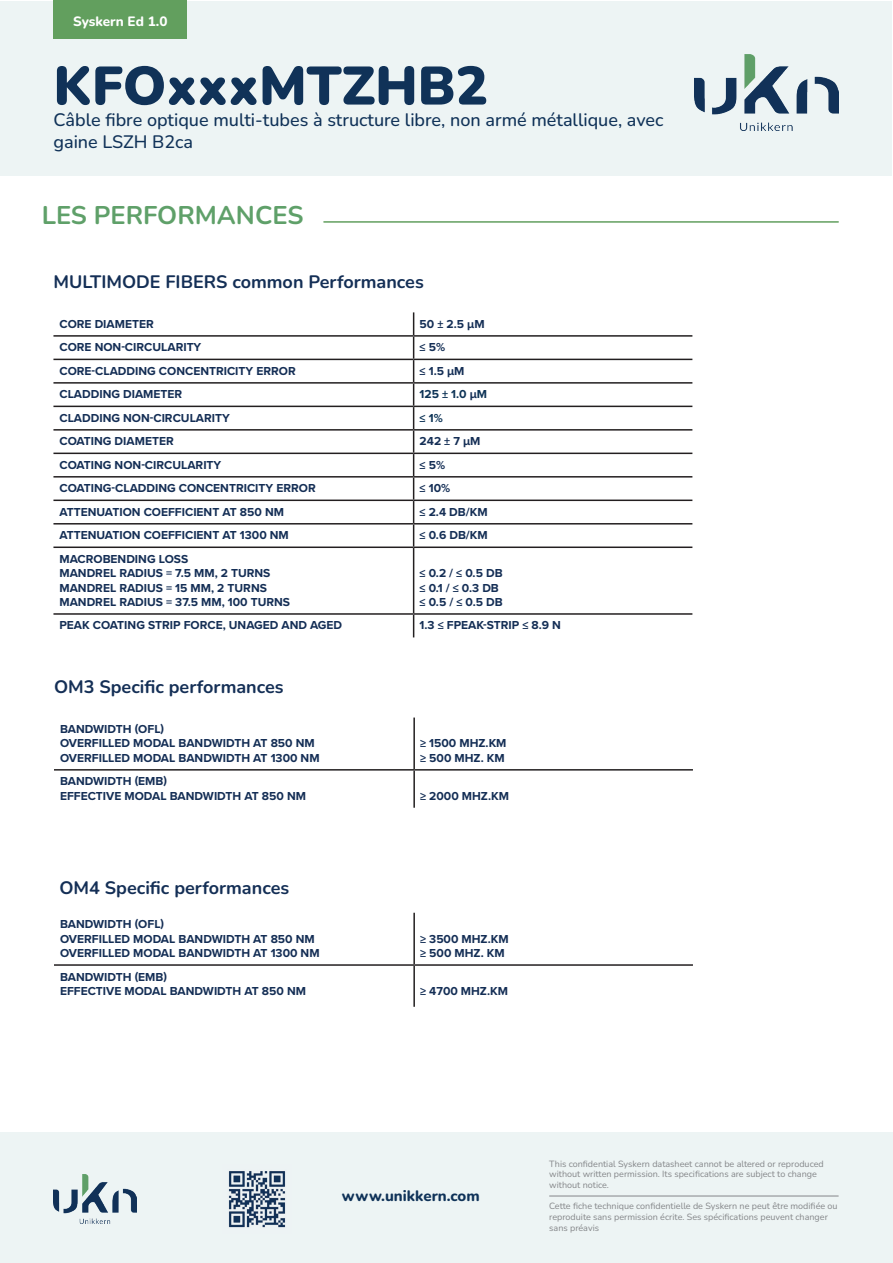
<style>
.page{position:relative;width:893px;height:1263px;background:#fff}
.page>*{position:absolute;margin:0;border:0;box-sizing:border-box;transform-origin:0 0}
.t1{font:900 54px "Nunito";color:#103258}
.t2{font:700 25.5px "Nunito";color:#5fa069}
.t3{font:500 18px/21.6px "Nunito";color:#103258}
.t4{font:700 18px "Nunito";color:#142f56}
.t5{font:800 15px "Nunito";color:#0f3258}
.t6{font:800 13.5px "Nunito";color:#fff}
.t7{font:700 12px/14.4px "Proxima Nova";color:#142e55}
.t8{font:700 12px "Proxima Nova";color:#0d3356}
.t9{font:9px/10.8px "Nunito";color:#848689}
.s1{color:#142e55}
</style>
<div class="page">
<div style="left:0;top:1px;width:891px;height:175px;background:#edf4f4"></div>
<div style="left:53px;top:0;width:134px;height:39px;background:#629f5e"></div>
<img style="left:694px;top:54px;width:144px;height:76px">
<div style="left:0;top:1132px;width:893px;height:131px;background:#edf4f4"></div>
<img style="left:228px;top:1171px;width:58px;height:57px">
<hr style="left:549px;top:1195px;width:290px;height:1px;background:#848689">
<img style="left:54px;top:1175px;width:83px;height:48px">
<hr style="left:53px;top:335px;width:361px;height:2px;background:#231f20">
<hr style="left:414px;top:335px;width:278px;height:2px;background:#231f20">
<hr style="left:53px;top:359px;width:361px;height:1px;background:#231f20">
<hr style="left:414px;top:359px;width:278px;height:1px;background:#231f20">
<hr style="left:53px;top:382px;width:361px;height:2px;background:#231f20">
<hr style="left:414px;top:382px;width:278px;height:2px;background:#231f20">
<hr style="left:53px;top:406px;width:361px;height:1px;background:#231f20">
<hr style="left:414px;top:406px;width:278px;height:1px;background:#231f20">
<hr style="left:53px;top:429px;width:361px;height:2px;background:#231f20">
<hr style="left:414px;top:429px;width:278px;height:2px;background:#231f20">
<hr style="left:53px;top:453px;width:361px;height:1px;background:#231f20">
<hr style="left:414px;top:453px;width:278px;height:1px;background:#231f20">
<hr style="left:53px;top:476px;width:361px;height:2px;background:#231f20">
<hr style="left:414px;top:476px;width:278px;height:2px;background:#231f20">
<hr style="left:53px;top:499px;width:361px;height:2px;background:#231f20">
<hr style="left:414px;top:499px;width:278px;height:2px;background:#231f20">
<hr style="left:53px;top:523px;width:361px;height:1px;background:#231f20">
<hr style="left:414px;top:523px;width:278px;height:1px;background:#231f20">
<svg style="left:413px;top:312px;width:1px;height:234px"></svg>
<hr style="left:53px;top:546px;width:361px;height:2px;background:#231f20">
<hr style="left:414px;top:546px;width:278px;height:2px;background:#231f20">
<hr style="left:413px;top:548px;width:1px;height:65px;background:#231f20">
<hr style="left:53px;top:613px;width:361px;height:2px;background:#231f20">
<hr style="left:414px;top:613px;width:278px;height:2px;background:#231f20">
<svg style="left:413px;top:615px;width:1px;height:22px"></svg>
<hr style="left:413px;top:913px;width:2px;height:51px;background:#231f20">
<hr style="left:54px;top:964px;width:360px;height:2px;background:#231f20">
<hr style="left:414px;top:964px;width:279px;height:2px;background:#231f20">
<hr style="left:413px;top:966px;width:2px;height:41px;background:#231f20">
<hr style="left:413px;top:717px;width:2px;height:52px;background:#231f20">
<hr style="left:54px;top:769px;width:360px;height:1px;background:#231f20">
<hr style="left:414px;top:769px;width:279px;height:1px;background:#231f20">
<hr style="left:413px;top:770px;width:2px;height:38px;background:#231f20">
<hr style="left:324px;top:221px;width:514px;height:2px;background:#629f5e">
<p class="t6" style="left:73px;top:12px;width:96px">Syskern Ed 1.0</p>
<h1 class="t1" style="left:53px;top:47px;width:436px">KFOxxxMTZHB2</h1>
<h3 class="t3" style="left:53px;top:108px;width:612px">Câble fibre optique multi-tubes à structure libre, non armé métallique, avec gaine LSZH B2ca</h3>
<h2 class="t2" style="left:42px;top:197px;width:263px">LES PERFORMANCES</h2>
<h3 class="t4" style="left:53px;top:269px;width:372px">MULTIMODE FIBERS common Performances</h3>
<p class="t7" style="left:59px;top:316px;width:96px">CORE DIAMETER</p>
<p class="t7" style="left:420px;top:316px;width:66px">50 ± 2.5 µM</p>
<p class="t7" style="left:59px;top:340px;width:143px">CORE NON-CIRCULARITY</p>
<p class="t7" style="left:420px;top:340px;width:27px">≤ 5%</p>
<p class="t7" style="left:59px;top:363px;width:238px">CORE-CLADDING CONCENTRICITY ERROR</p>
<p class="t7" style="left:420px;top:363px;width:46px">≤ 1.5 µM</p>
<p class="t7" style="left:59px;top:387px;width:124px">CLADDING DIAMETER</p>
<p class="t8" style="left:420px;top:385px;width:69px">125 ± 1.0 <span class="s1">µ</span>M</p>
<p class="t7" style="left:59px;top:410px;width:172px">CLADDING NON-CIRCULARITY</p>
<p class="t8" style="left:420px;top:409px;width:25px">≤ 1%</p>
<p class="t7" style="left:59px;top:434px;width:116px">COATING DIAMETER</p>
<p class="t7" style="left:420px;top:434px;width:62px">242 ± 7 µM</p>
<p class="t7" style="left:59px;top:457px;width:163px">COATING NON-CIRCULARITY</p>
<p class="t7" style="left:420px;top:457px;width:27px">≤ 5%</p>
<p class="t7" style="left:59px;top:481px;width:258px">COATING-CLADDING CONCENTRICITY ERROR</p>
<p class="t7" style="left:420px;top:481px;width:32px">≤ 10%</p>
<p class="t7" style="left:59px;top:504px;width:226px">ATTENUATION COEFFICIENT AT 850 NM</p>
<p class="t7" style="left:420px;top:504px;width:70px">≤ 2.4 DB/KM</p>
<p class="t7" style="left:59px;top:528px;width:231px">ATTENUATION COEFFICIENT AT 1300 NM</p>
<p class="t7" style="left:420px;top:528px;width:70px">≤ 0.6 DB/KM</p>
<p class="t7" style="left:59px;top:551px;width:232px">MACROBENDING LOSS<br>MANDREL RADIUS = 7.5 MM, 2 TURNS<br>MANDREL RADIUS = 15 MM, 2 TURNS<br>MANDREL RADIUS = 37.5 MM, 100 TURNS</p>
<p class="t7" style="left:420px;top:566px;width:85px">≤ 0.2 / ≤ 0.5 DB ≤ 0.1 / ≤ 0.3 DB ≤ 0.5 / ≤ 0.5 DB</p>
<p class="t7" style="left:59px;top:618px;width:284px">PEAK COATING STRIP FORCE, UNAGED AND AGED</p>
<p class="t7" style="left:420px;top:618px;width:143px">1.3 ≤ FPEAK-STRIP ≤ 8.9 N</p>
<h3 class="t4" style="left:54px;top:674px;width:231px">OM3 Specific performances</h3>
<p class="t7" style="left:60px;top:721px;width:261px">BANDWIDTH (OFL)<br>OVERFILLED MODAL BANDWIDTH AT 850 NM<br>OVERFILLED MODAL BANDWIDTH AT 1300 NM</p>
<p class="t7" style="left:60px;top:774px;width:248px">BANDWIDTH (EMB)<br>EFFECTIVE MODAL BANDWIDTH AT 850 NM</p>
<h3 class="t4" style="left:60px;top:875px;width:231px">OM4 Specific performances</h3>
<p class="t7" style="left:60px;top:917px;width:261px">BANDWIDTH (OFL)<br>OVERFILLED MODAL BANDWIDTH AT 850 NM<br>OVERFILLED MODAL BANDWIDTH AT 1300 NM</p>
<p class="t7" style="left:60px;top:969px;width:248px">BANDWIDTH (EMB)<br>EFFECTIVE MODAL BANDWIDTH AT 850 NM</p>
<p class="t7" style="left:420px;top:736px;width:88px">≥ 1500 MHZ.KM ≥ 500 MHZ. KM</p>
<p class="t7" style="left:420px;top:788px;width:90px">≥ 2000 MHZ.KM</p>
<p class="t7" style="left:420px;top:931px;width:90px">≥ 3500 MHZ.KM ≥ 500 MHZ. KM</p>
<p class="t7" style="left:420px;top:983px;width:89px">≥ 4700 MHZ.KM</p>
<p class="t5" style="left:342px;top:1185px;width:139px">www.unikkern.com</p>
<p class="t9" style="left:549px;top:1158px;width:276px">This confidential Syskern datasheet cannot be altered or reproduced without written permission. Its specifications are subject to change without notice.</p>
<p class="t9" style="left:549px;top:1200px;width:290px">Cette fiche technique confidentielle de Syskern ne peut être modifiée ou reproduite sans permission écrite. Ses spécifications peuvent changer sans préavis</p>
</div>
